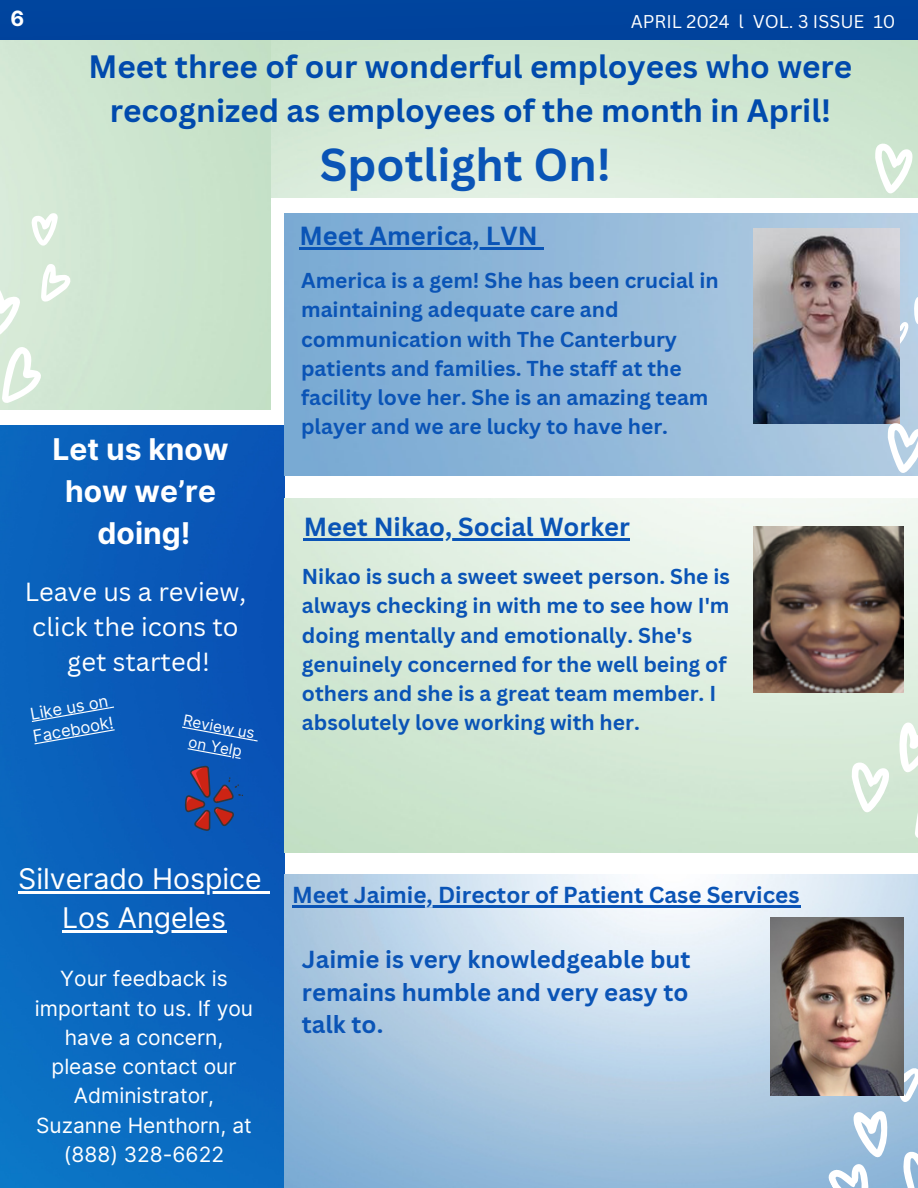
<style>
.page{position:relative;width:918px;height:1188px;background:#fff}
.page>*{position:absolute;margin:0;border:0;box-sizing:border-box;transform-origin:0 0}
.t1{font:700 45px "Canva Sans";color:#0a54b6}
.t2{font:700 31.5px/43.8px "Canva Sans";color:#004aad;text-align:center}
.t3{font:700 30px/41.7px "Inter";color:#fff;text-align:center}
.t4{font:28.5px/39.3px "Inter";color:#fff;text-align:center}
.t5{font:25.5px/34.8px "Canva Sans";color:#fff;text-align:center}
.t6{font:700 25.5px "Canva Sans";color:#0a54b6}
.t7{font:700 24px/32.7px "Canva Sans";color:#0a54b6;text-align:justify}
.t8{font:700 22.5px "Canva Sans";color:#0a54b6}
.t9{font:700 21px/29.2px "Canva Sans";color:#0a54b6}
.t10{font:21px/29.2px "Inter";color:#fff;text-align:center}
.t11{font:700 21px "Inter";color:#fff}
.t12{font:18px "Canva Sans";color:#fff}
.t13{font:16.5px/22.5px "Inter";color:#fff}
.t14{font:15.15px/20.2px "Inter";color:#fff;text-align:center}
</style>
<div class="page">
<div style="left:0;top:0;width:918px;height:41px;background:#00439d"></div>
<img style="left:0;top:425px;width:284px;height:763px">
<svg style="left:185px;top:765px;width:58px;height:66px;background:#3d4781"></svg>
<img style="left:284px;top:214px;width:634px;height:262px">
<img style="left:753px;top:228px;width:146px;height:196px">
<img style="left:284px;top:499px;width:634px;height:353px">
<img style="left:284px;top:875px;width:634px;height:313px">
<svg style="left:0;top:213px;width:71px;height:191px"></svg>
<svg style="left:875px;top:40px;width:43px;height:180px"></svg>
<svg style="left:771px;top:1011px;width:147px;height:177px;background:#a9c7e0"></svg>
<img style="left:771px;top:918px;width:133px;height:178px">
<img style="left:753px;top:527px;width:151px;height:165px">
<svg style="left:888px;top:255px;width:30px;height:245px"></svg>
<svg style="left:852px;top:648px;width:66px;height:191px;background:#c3cdbe"></svg>
<hr style="left:18px;top:891px;width:244px;height:3px;background:#fff">
<svg style="left:262px;top:891px;width:8px;height:3px"></svg>
<hr style="left:62px;top:931px;width:164px;height:2px;background:#fff">
<svg style="left:182px;top:727px;width:76px;height:15px"></svg>
<svg style="left:188px;top:748px;width:53px;height:11px"></svg>
<svg style="left:32px;top:706px;width:82px;height:16px"></svg>
<svg style="left:34px;top:729px;width:81px;height:15px"></svg>
<hr style="left:299px;top:247px;width:239px;height:2px;background:#0a54b6">
<svg style="left:538px;top:247px;width:6px;height:2px"></svg>
<hr style="left:292px;top:905px;width:508px;height:2px;background:#0a54b6">
<hr style="left:304px;top:538px;width:326px;height:3px;background:#0a54b6">
<p class="t11" style="left:11px;top:6px;width:15px">6</p>
<p class="t12" style="left:631px;top:9px;width:266px">APRIL 2024 l VOL. 3 ISSUE 10</p>
<h2 class="t2" style="left:88px;top:44px;width:765px">Meet three of our wonderful employees who were recognized as employees of the month in April!</h2>
<h1 class="t1" style="left:320px;top:133px;width:292px">Spotlight On!</h1>
<p class="t6" style="left:299px;top:218px;width:240px">Meet America, LVN</p>
<h3 class="t3" style="left:53px;top:429px;width:177px">Let us know how we’re doing!</h3>
<p class="t5" style="left:25px;top:574px;width:223px">Leave us a review, click the icons to get started!</p>
<p class="t13" style="left:27px;top:703px;width:83px;rotate:-10deg">Like us on<br>Facebook!</p>
<p class="t14" style="left:185px;top:710px;width:74px;rotate:10deg">Review us on Yelp</p>
<p class="t9" style="left:301px;top:265px;width:419px">America is a gem! She has been crucial in maintaining adequate care and communication with The Canterbury patients and families. The staff at the facility love her. She is an amazing team player and we are lucky to have her.</p>
<p class="t6" style="left:304px;top:509px;width:328px">Meet Nikao, Social Worker</p>
<p class="t9" style="left:302px;top:561px;width:430px">Nikao is such a sweet sweet person. She is always checking in with me to see how I'm doing mentally and emotionally. She's genuinely concerned for the well being of others and she is a great team member. I absolutely love working with her.</p>
<h3 class="t4" style="left:18px;top:859px;width:245px">Silverado Hospice<br>Los Angeles</h3>
<p class="t10" style="left:35px;top:964px;width:220px">Your feedback is important to us. If you have a concern, please contact our<br>Administrator,<br>Suzanne Henthorn, at (888) 328-6622</p>
<p class="t8" style="left:292px;top:879px;width:509px">Meet Jaimie, Director of Patient Case Services</p>
<p class="t7" style="left:302px;top:942px;width:390px">Jaimie is very knowledgeable but remains humble and very easy to talk to.</p>
</div>
